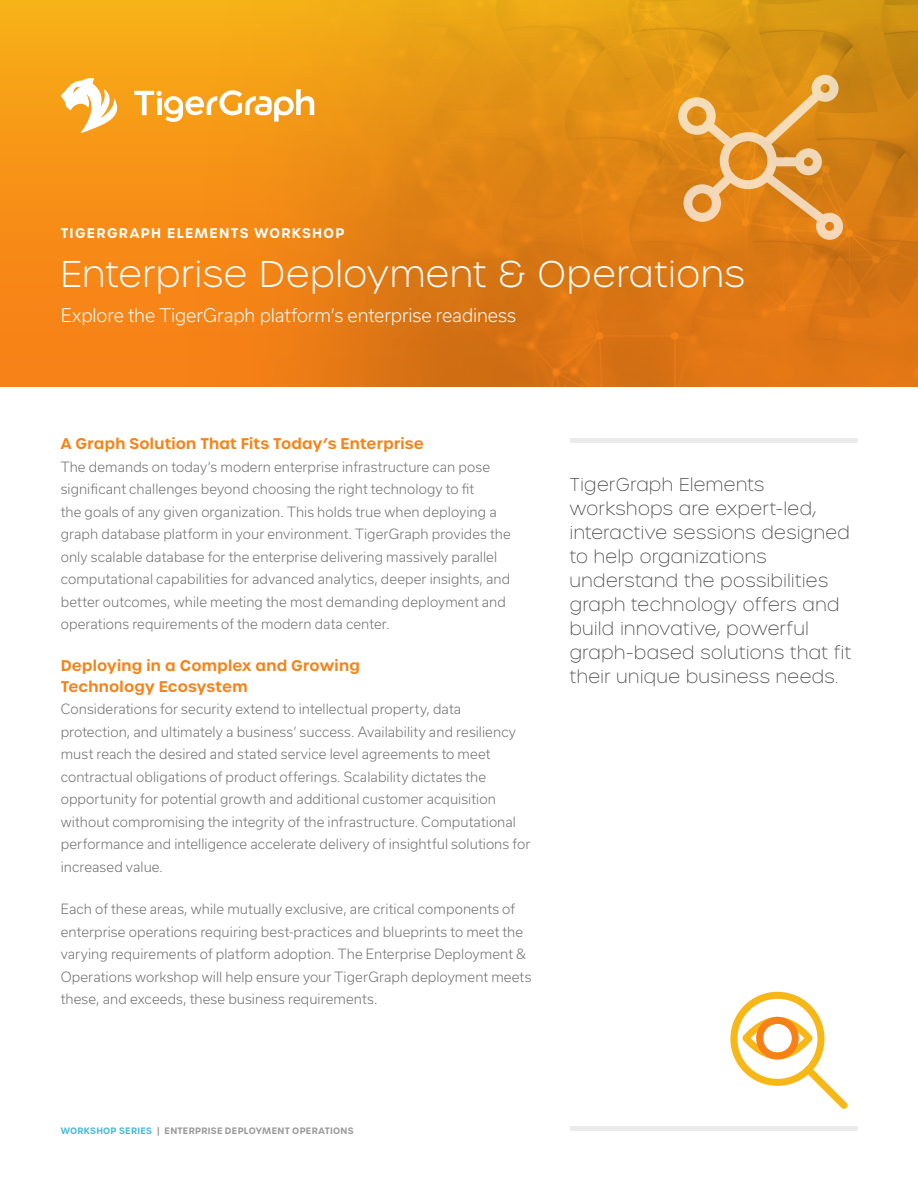
<style>
.page{position:relative;width:918px;height:1188px;background:#fff}
.page>*{position:absolute;margin:0;border:0;box-sizing:border-box;transform-origin:0 0}
.t1{font:200 36px "Urbane";letter-spacing:.025em;color:#fff}
.t2{font:100 18px/24px "Urbane";letter-spacing:.03em;color:#404042}
.t3{font:300 18px "Usual";letter-spacing:-.005em;color:#fff}
.t4{font:600 15px/21px "Urbane";letter-spacing:.015em;color:#f78217}
.t5{font:300 13.5px/22.5px "Usual";letter-spacing:.005em;color:#6e6e70}
.t6{font:600 13.5px "Urbane";letter-spacing:.1em;color:#fff}
.t7{font:600 9px "Urbane";letter-spacing:.03em;color:#99999b}
.s1{color:#4fb8d6}
</style>
<div class="page">
<hr style="left:570px;top:1127px;width:287px;height:4px;background:#ebebeb">
<svg style="left:730px;top:992px;width:118px;height:117px"></svg>
<hr style="left:570px;top:438px;width:287px;height:4px;background:#ebebeb">
<svg style="left:0;top:0;width:918px;height:386px;background:#e68915"></svg>
<svg style="left:134px;top:89px;width:180px;height:33px"></svg>
<svg style="left:61px;top:78px;width:62px;height:55px"></svg>
<svg style="left:678px;top:75px;width:165px;height:165px;background:#e19838"></svg>
<p class="t6" style="left:61px;top:224px;width:285px">TIGERGRAPH ELEMENTS WORKSHOP</p>
<h1 class="t1" style="left:61px;top:251px;width:686px">Enterprise Deployment &amp; Operations</h1>
<h2 class="t3" style="left:61px;top:305px;width:457px">Explore the TigerGraph platform’s enterprise readiness</h2>
<p class="t4" style="left:61px;top:433px;width:365px">A Graph Solution That Fits Today’s Enterprise</p>
<p class="t5" style="left:61px;top:455px;width:452px">The demands on today’s modern enterprise infrastructure can pose significant challenges beyond choosing the right technology to fit<br>the goals of any given organization. This holds true when deploying a graph database platform in your environment. TigerGraph provides the only scalable database for the enterprise delivering massively parallel computational capabilities for advanced analytics, deeper insights, and better outcomes, while meeting the most demanding deployment and operations requirements of the modern data center.</p>
<p class="t4" style="left:61px;top:655px;width:301px">Deploying in a Complex and Growing<br>Technology Ecosystem</p>
<p class="t5" style="left:61px;top:698px;width:471px">Considerations for security extend to intellectual property, data protection, and ultimately a business’ success. Availability and resiliency must reach the desired and stated service level agreements to meet contractual obligations of product offerings. Scalability dictates the opportunity for potential growth and additional customer acquisition without compromising the integrity of the infrastructure. Computational performance and intelligence accelerate delivery of insightful solutions for increased value.</p>
<p class="t5" style="left:61px;top:898px;width:472px">Each of these areas, while mutually exclusive, are critical components of enterprise operations requiring best-practices and blueprints to meet the varying requirements of platform adoption. The Enterprise Deployment &amp; Operations workshop will help ensure your TigerGraph deployment meets these, and exceeds, these business requirements.</p>
<p class="t2" style="left:570px;top:472px;width:283px">TigerGraph Elements workshops are expert-led, interactive sessions designed to help organizations understand the possibilities graph technology offers and build innovative, powerful graph-based solutions that fit their unique business needs.</p>
<p class="t7" style="left:61px;top:1125px;width:294px"><span class="s1">WORKSHOP SERIES</span> | ENTERPRISE DEPLOYMENT OPERATIONS</p>
</div>
